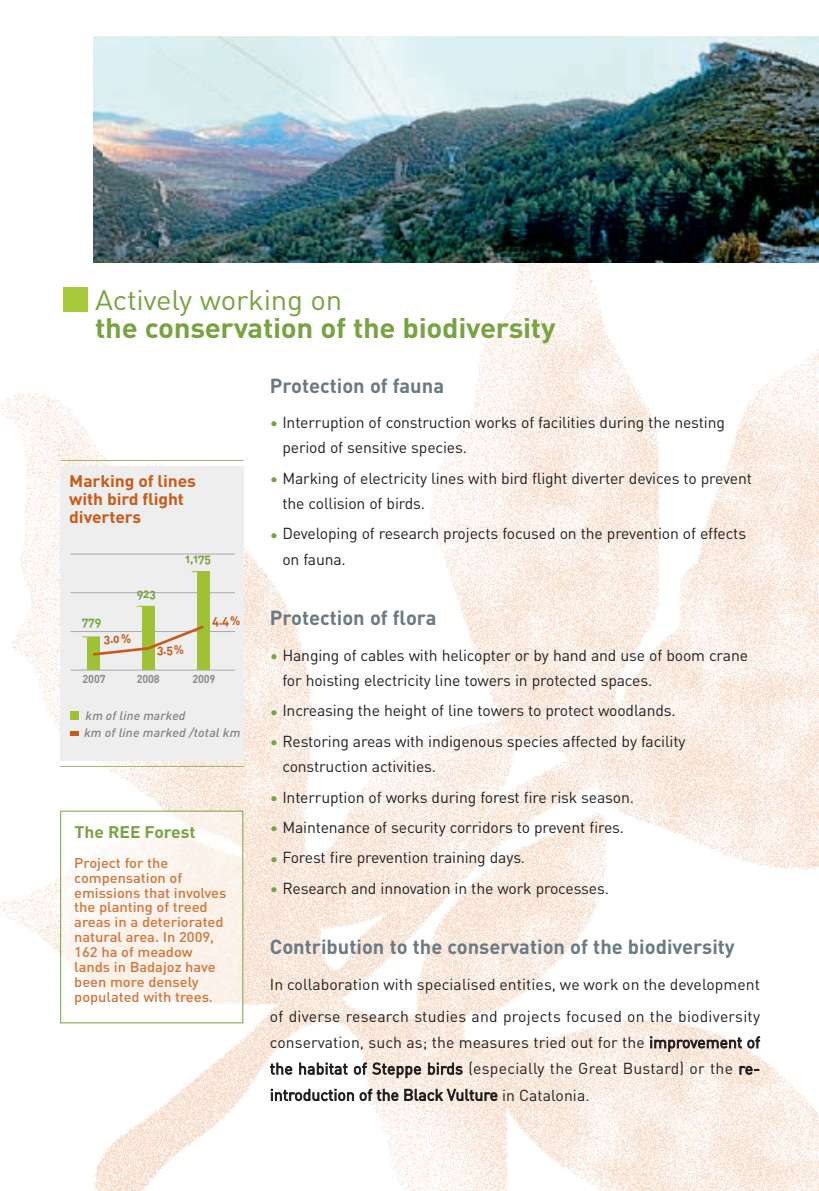
<style>
.page{position:relative;width:819px;height:1191px;background:#fff}
.page>*{position:absolute;margin:0;border:0;box-sizing:border-box;transform-origin:0 0}
.t1{font:700 28px "DINOT";letter-spacing:-.01em;color:#78a341;scale:1.05 1}
.t2{font:28px "DINOT";letter-spacing:-.01em;color:#78a341;scale:1.05 1}
.t3{font:700 20.12px "DINOT";color:#6b7a83}
.t4{font:700 16.62px/17.5px "DINOT";letter-spacing:-.005em;color:#c85b18;scale:1.05 1}
.t5{font:700 16.62px "DINOT";color:#78a341;scale:1.05 1}
.t6{font:15.75px/25.4px "DINOT";letter-spacing:-.01em;color:#231f20}
.t7{font:500 14px/14.9px "DINOT";letter-spacing:-.005em;color:#d2763b;scale:1.05 1}
.t8{font:italic 500 12.25px/17.5px "DINOT";letter-spacing:.01em;color:#808285}
.t9{font:12.25px "DIN Bold Alternate";color:#c85b18}
.t10{font:12.25px "DIN Bold Alternate";letter-spacing:-.025em;color:#78a341}
.t11{font:700 11.38px "DINOT";letter-spacing:-.015em;color:#8a8c8f;scale:.95 1}
.s1{color:#78a341}
</style>
<div class="page">
<img style="left:0;top:36px;width:819px;height:1155px">
<div style="left:63px;top:287px;width:25px;height:25px;background:#a6ca39"></div>
<div style="left:60px;top:466px;width:184px;height:295px;background:#eeeeef"></div>
<hr style="left:61px;top:460px;width:182px;height:1px;background:#9eb771">
<hr style="left:60px;top:766px;width:184px;height:1px;background:#9eb771">
<hr style="left:70px;top:631px;width:165px;height:1px;background:#a8a9ad">
<hr style="left:70px;top:592px;width:165px;height:1px;background:#a8a9ad">
<hr style="left:70px;top:554px;width:165px;height:1px;background:#a8a9ad">
<hr style="left:70px;top:670px;width:165px;height:1px;background:#a8a9ad">
<div style="left:88px;top:637px;width:12px;height:33px;background:#9ec136"></div>
<div style="left:197px;top:572px;width:12px;height:98px;background:#9ec136"></div>
<svg style="left:192px;top:571px;width:17px;height:1px"></svg>
<div style="left:142px;top:606px;width:13px;height:64px;background:#9ec136"></div>
<svg style="left:82px;top:625px;width:122px;height:32px"></svg>
<svg style="left:70px;top:731px;width:9px;height:4px"></svg>
<div style="left:70px;top:711px;width:9px;height:9px;background:#9ec136"></div>
<img style="left:62px;top:812px;width:179px;height:209px">
<div style="left:60px;top:810px;width:183px;height:213px;border:1px solid #78a341"></div>
<img style="left:93px;top:37px;width:725px;height:226px">
<h1 class="t2" style="left:95px;top:290px;width:237px">Actively working on</h1>
<h1 class="t1" style="left:95px;top:318px;width:440px">the conservation of the biodiversity</h1>
<p class="t3" style="left:270px;top:378px;width:176px">Protection of fauna</p>
<p class="t6" style="left:282px;top:411px;width:444px;text-indent:-12px"><span class="s1">•</span> Interruption of construction works of facilities during the nesting period of sensitive species.</p>
<p class="t6" style="left:282px;top:467px;width:471px;text-indent:-12px"><span class="s1">•</span> Marking of electricity lines with bird flight diverter devices to prevent the collision of birds.</p>
<p class="t6" style="left:282px;top:523px;width:465px;text-indent:-12px"><span class="s1">•</span> Developing of research projects focused on the prevention of effects on fauna.</p>
<p class="t4" style="left:69px;top:474px;width:122px">Marking of lines with bird flight diverters</p>
<p class="t10" style="left:185px;top:554px;width:27px">1,175</p>
<p class="t10" style="left:82px;top:617px;width:21px">779</p>
<p class="t10" style="left:137px;top:589px;width:20px">923</p>
<p class="t9" style="left:104px;top:634px;width:29px">3.0 %</p>
<p class="t9" style="left:157px;top:645px;width:29px">3.5%</p>
<p class="t9" style="left:212px;top:616px;width:30px">4.4%</p>
<p class="t11" style="left:83px;top:675px;width:26px">2007</p>
<p class="t11" style="left:137px;top:675px;width:26px">2008</p>
<p class="t11" style="left:192px;top:675px;width:26px">2009</p>
<p class="t8" style="left:84px;top:707px;width:158px">km of line marked<br>km of line marked /total km</p>
<p class="t5" style="left:74px;top:826px;width:117px">The REE Forest</p>
<p class="t7" style="left:74px;top:857px;width:146px">Project for the compensation of emissions that involves the planting of treed areas in a deteriorated natural area. In 2009,<br>162 ha of meadow lands in Badajoz have been more densely populated with trees.</p>
<p class="t3" style="left:270px;top:611px;width:168px">Protection of flora</p>
<p class="t6" style="left:282px;top:644px;width:467px;text-indent:-12px"><span class="s1">•</span> Hanging of cables with helicopter or by hand and use of boom crane for hoisting electricity line towers in protected spaces.</p>
<p class="t6" style="left:270px;top:700px;width:407px"><span class="s1">•</span> Increasing the height of line towers to protect woodlands.</p>
<p class="t6" style="left:282px;top:730px;width:404px;text-indent:-12px"><span class="s1">•</span> Restoring areas with indigenous species affected by facility construction activities.</p>
<p class="t6" style="left:270px;top:786px;width:365px"><span class="s1">•</span> Interruption of works during forest fire risk season.</p>
<p class="t6" style="left:270px;top:816px;width:356px"><span class="s1">•</span> Maintenance of security corridors to prevent fires.</p>
<p class="t6" style="left:270px;top:846px;width:257px"><span class="s1">•</span> Forest fire prevention training days.</p>
<p class="t6" style="left:270px;top:877px;width:340px"><span class="s1">•</span> Research and innovation in the work processes.</p>
<p class="t3" style="left:270px;top:940px;width:466px">Contribution to the conservation of the biodiversity</p>
<p class="t6" style="left:270px;top:971px;width:491px;line-height:31.2px">In collaboration with specialised entities, we work on the development of diverse research studies and projects focused on the biodiversity</p>
<p class="t6" style="left:270px;top:1031px;width:491px;line-height:26.2px;text-align:justify">conservation, such as; the measures tried out for the improvement of the habitat of Steppe birds (especially the Great Bustard) or the re&shy;introduction of the Black Vulture in Catalonia.</p>
</div>
